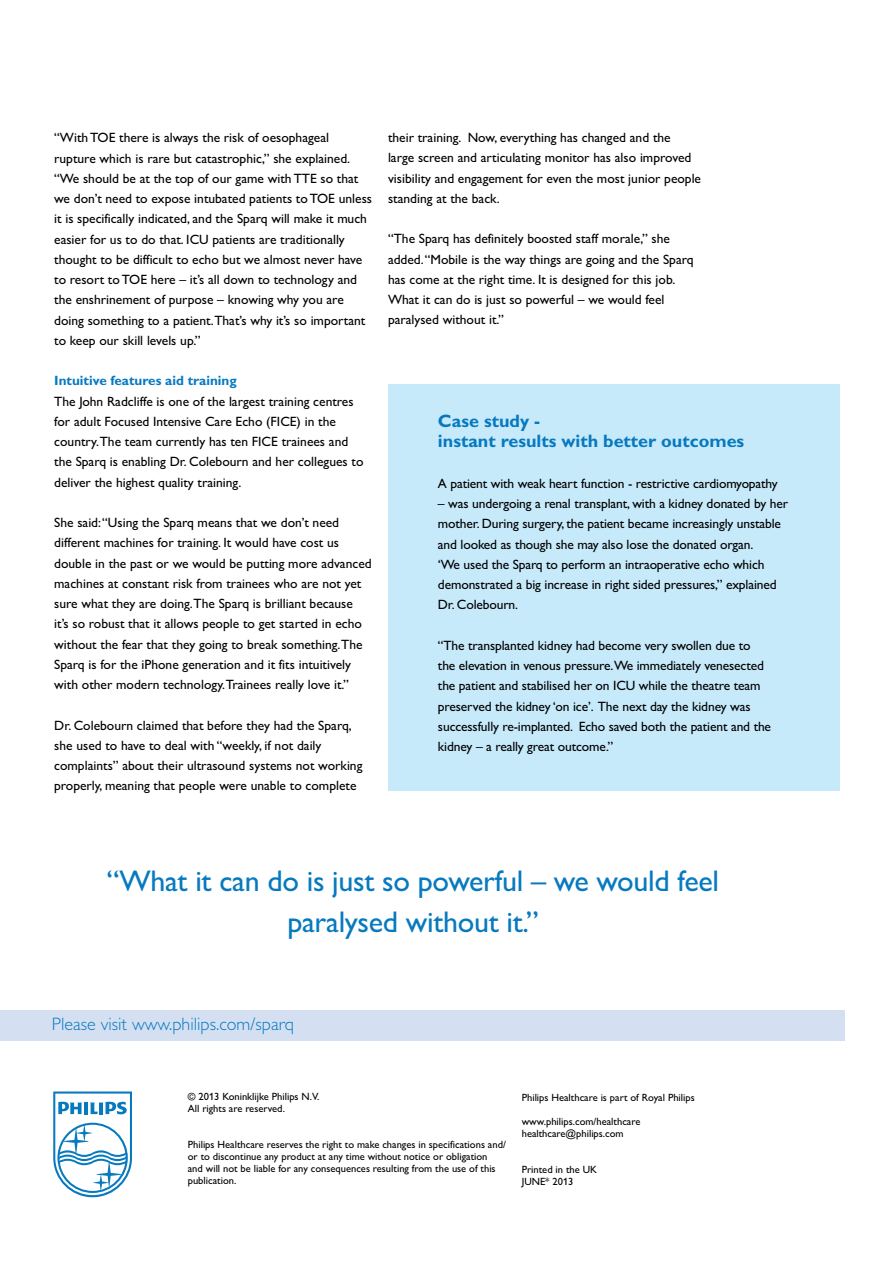
<style>
.page{position:relative;width:893px;height:1263px;background:#fff}
.page>*{position:absolute;margin:0;border:0;box-sizing:border-box;transform-origin:0 0}
.t1{font:500 30px/40.5px "Gill Sans Alt One WGL";letter-spacing:-.01em;color:#0779bf;text-align:center}
.t2{font:700 18px/20.2px "Gill Sans Alt One WGL";color:#0779bf}
.t3{font:300 18px "Gill Sans Alt One WGL";color:#0779bf}
.t4{font:500 13.5px/20.2px "Gill Sans Alt One WGL";color:#000}
.t5{font:700 13.5px "Gill Sans Alt One WGL";color:#0779bf}
.t6{font:500 10.5px/12px "Gill Sans Alt One WGL";color:#000}
</style>
<div class="page">
<div style="left:388px;top:385px;width:452px;height:406px;background:#c7eafb"></div>
<div style="left:0;top:1010px;width:844px;height:31px;background:#d4e0f2"></div>
<svg style="left:53px;top:1091px;width:79px;height:106px"></svg>
<p class="t4" style="left:54px;top:127px;width:319px">“With TOE there is always the risk of oesophageal rupture which is rare but catastrophic,” she explained. “We should be at the top of our game with TTE so that we don’t need to expose intubated patients to TOE unless it is specifically indicated, and the Sparq will make it much easier for us to do that. ICU patients are traditionally thought to be difficult to echo but we almost never have to resort to TOE here – it’s all down to technology and the enshrinement of purpose – knowing why you are doing something to a patient.That’s why it’s so important to keep our skill levels up.”</p>
<p class="t5" style="left:54px;top:371px;width:184px">Intuitive features aid training</p>
<p class="t4" style="left:54px;top:391px;width:311px">The John Radcliffe is one of the largest training centres for adult Focused Intensive Care Echo (FICE) in the country.The team currently has ten FICE trainees and the Sparq is enabling Dr. Colebourn and her collegues to deliver the highest quality training.</p>
<p class="t4" style="left:54px;top:512px;width:319px">She said: “Using the Sparq means that we don’t need different machines for training. It would have cost us double in the past or we would be putting more advanced machines at constant risk from trainees who are not yet sure what they are doing.The Sparq is brilliant because<br>it’s so robust that it allows people to get started in echo without the fear that they going to break something.The Sparq is for the iPhone generation and it fits intuitively with other modern technology.Trainees really love it.”</p>
<p class="t4" style="left:54px;top:715px;width:310px">Dr. Colebourn claimed that before they had the Sparq, she used to have to deal with “weekly, if not daily complaints” about their ultrasound systems not working properly, meaning that people were unable to complete</p>
<p class="t4" style="left:388px;top:127px;width:315px">their training. Now, everything has changed and the<br>large screen and articulating monitor has also improved visibility and engagement for even the most junior people standing at the back.</p>
<p class="t4" style="left:388px;top:229px;width:307px">“The Sparq has definitely boosted staff morale,” she added. “Mobile is the way things are going and the Sparq has come at the right time. It is designed for this job.<br>What it can do is just so powerful – we would feel paralysed without it.”</p>
<h2 class="t2" style="left:438px;top:411px;width:308px">Case study -<br>instant results with better outcomes</h2>
<p class="t4" style="left:438px;top:473px;width:341px">A patient with weak heart function - restrictive cardiomyopathy</p>
<p class="t4" style="left:438px;top:493px;width:352px">– was undergoing a renal transplant, with a kidney donated by her mother. During surgery, the patient became increasingly unstable and looked as though she may also lose the donated organ.<br>‘We used the Sparq to perform an intraoperative echo which demonstrated a big increase in right sided pressures,” explained Dr. Colebourn.</p>
<p class="t4" style="left:438px;top:635px;width:335px">“The transplanted kidney had become very swollen due to the elevation in venous pressure.We immediately venesected the patient and stabilised her on ICU while the theatre team preserved the kidney ‘on ice’. The next day the kidney was successfully re-implanted. Echo saved both the patient and the kidney – a really great outcome.”</p>
<h1 class="t1" style="left:107px;top:861px;width:614px">“What it can do is just so powerful – we would feel paralysed without it.”</h1>
<h2 class="t3" style="left:52px;top:1012px;width:244px">Please visit www.philips.com/sparq</h2>
<p class="t6" style="left:188px;top:1090px;width:133px">© 2013 Koninklijke Philips N.V.<br>All rights are reserved.</p>
<p class="t6" style="left:188px;top:1139px;width:320px">Philips Healthcare reserves the right to make changes in specifications and/ or to discontinue any product at any time without notice or obligation<br>and will not be liable for any consequences resulting from the use of this publication.</p>
<p class="t6" style="left:522px;top:1091px;width:175px">Philips Healthcare is part of Royal Philips</p>
<p class="t6" style="left:522px;top:1115px;width:120px">www.philips.com/healthcare healthcare@philips.com</p>
<p class="t6" style="left:522px;top:1163px;width:77px">Printed in the UK<br>JUNE* 2013</p>
</div>
